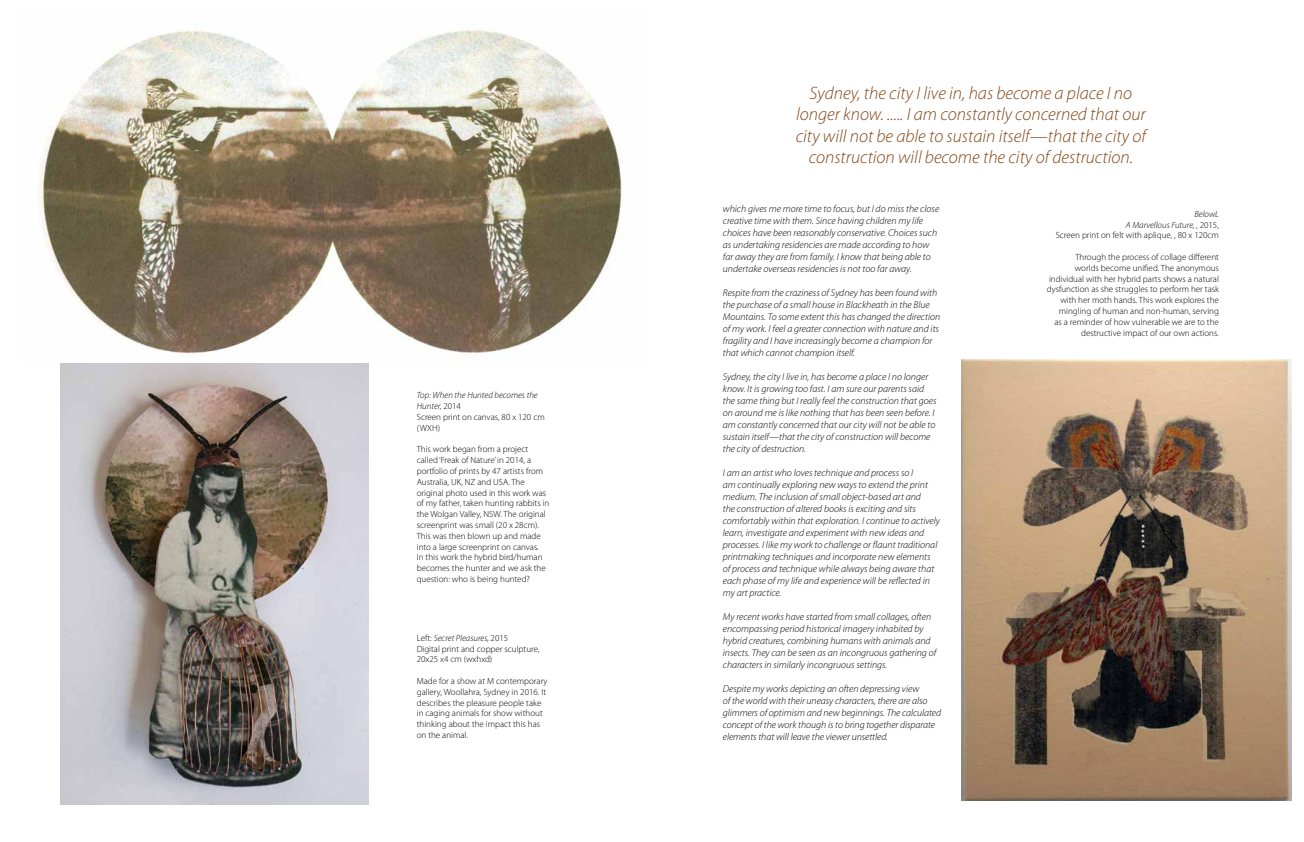
<style>
.page{position:relative;width:1304px;height:842px;background:#fff}
.page>*{position:absolute;margin:0;border:0;box-sizing:border-box;transform-origin:0 0}
.t1{font:italic 300 18px/21.6px "Myriad Pro";color:#844413;text-align:center}
.t2{font:italic 300 10px/12px "Myriad Pro";color:#000}
.t3{font:300 9px/10.8px "Myriad Pro";color:#000}
.s1{font-style:italic}
</style>
<div class="page">
<img style="left:38px;top:28px;width:584px;height:329px">
<img style="left:60px;top:364px;width:308px;height:440px">
<img style="left:961px;top:360px;width:330px;height:440px">
<p class="t3" style="left:417px;top:390px;width:129px"><span class="s1">Top: When the Hunted becomes the<br>Hunter,</span> 2014<br>Screen print on canvas, 80 x 120 cm (WXH)</p>
<p class="t3" style="left:417px;top:444px;width:134px">This work began from a project called ‘Freak of Nature’ in 2014, a portfolio of prints by 47 artists from Australia, UK, NZ and USA. The original photo used in this work was of my father, taken hunting rabbits in the Wolgan Valley, NSW. The original screenprint was small (20 x 28cm).<br>This was then blown up and made into a large screenprint on canvas.<br>In this work the hybrid bird/human becomes the hunter and we ask the question: who is being hunted?</p>
<p class="t3" style="left:417px;top:633px;width:124px">Left: <span class="s1">Secret Pleasures,</span> 2015<br>Digital print and copper sculpture,<br>20x25 x4 cm (wxhxd)</p>
<p class="t3" style="left:417px;top:676px;width:132px">Made for a show at M contemporary gallery, Woollahra, Sydney in 2016. It describes the pleasure people take in caging animals for show without thinking about the impact this has on the animal.</p>
<h1 class="t1" style="left:796px;top:82px;width:352px">Sydney, the city I live in, has become a place I no longer know. ..... I am constantly concerned that our city will not be able to sustain itself—that the city of construction will become the city of destruction.</h1>
<p class="t2" style="left:723px;top:203px;width:218px">which gives me more time to focus, but I do miss the close creative time with them. Since having children my life choices have been reasonably conservative. Choices such as undertaking residencies are made according to how far away they are from family. I know that being able to undertake overseas residencies is not too far away.</p>
<p class="t2" style="left:723px;top:287px;width:219px">Respite from the craziness of Sydney has been found with the purchase of a small house in Blackheath in the Blue Mountains. To some extent this has changed the direction of my work. I feel a greater connection with nature and its fragility and I have increasingly become a champion for that which cannot champion itself.</p>
<p class="t2" style="left:723px;top:371px;width:215px">Sydney, the city I live in, has become a place I no longer know. It is growing too fast. I am sure our parents said the same thing but I really feel the construction that goes on around me is like nothing that has been seen before. I am constantly concerned that our city will not be able to sustain itself—that the city of construction will become the city of destruction.</p>
<p class="t2" style="left:723px;top:467px;width:219px">I am an artist who loves technique and process so I<br>am continually exploring new ways to extend the print medium. The inclusion of small object-based art and<br>the construction of altered books is exciting and sits comfortably within that exploration. I continue to actively learn, investigate and experiment with new ideas and processes. I like my work to challenge or flaunt traditional printmaking techniques and incorporate new elements of process and technique while always being aware that each phase of my life and experience will be reflected in my art practice.</p>
<p class="t2" style="left:723px;top:611px;width:215px">My recent works have started from small collages, often encompassing period historical imagery inhabited by hybrid creatures, combining humans with animals and insects. They can be seen as an incongruous gathering of characters in similarly incongruous settings.</p>
<p class="t2" style="left:723px;top:683px;width:220px">Despite my works depicting an often depressing view<br>of the world with their uneasy characters, there are also glimmers of optimism and new beginnings. The calculated concept of the work though is to bring together disparate elements that will leave the viewer unsettled.</p>
<p class="t3" style="left:1056px;top:209px;width:165px;text-align:right"><span class="s1">BelowL<br>A Marvellous Future,</span> , 2015,<br>Screen print on felt with aplique, , 80 x 120cm</p>
<p class="t3" style="left:1047px;top:252px;width:174px;text-align:right">Through the process of collage different<br>worlds become unified. The anonymous individual with her hybrid parts shows a natural dysfunction as she struggles to perform her task with her moth hands. This work explores the mingling of human and non-human, serving<br>as a reminder of how vulnerable we are to the destructive impact of our own actions.</p>
</div>
